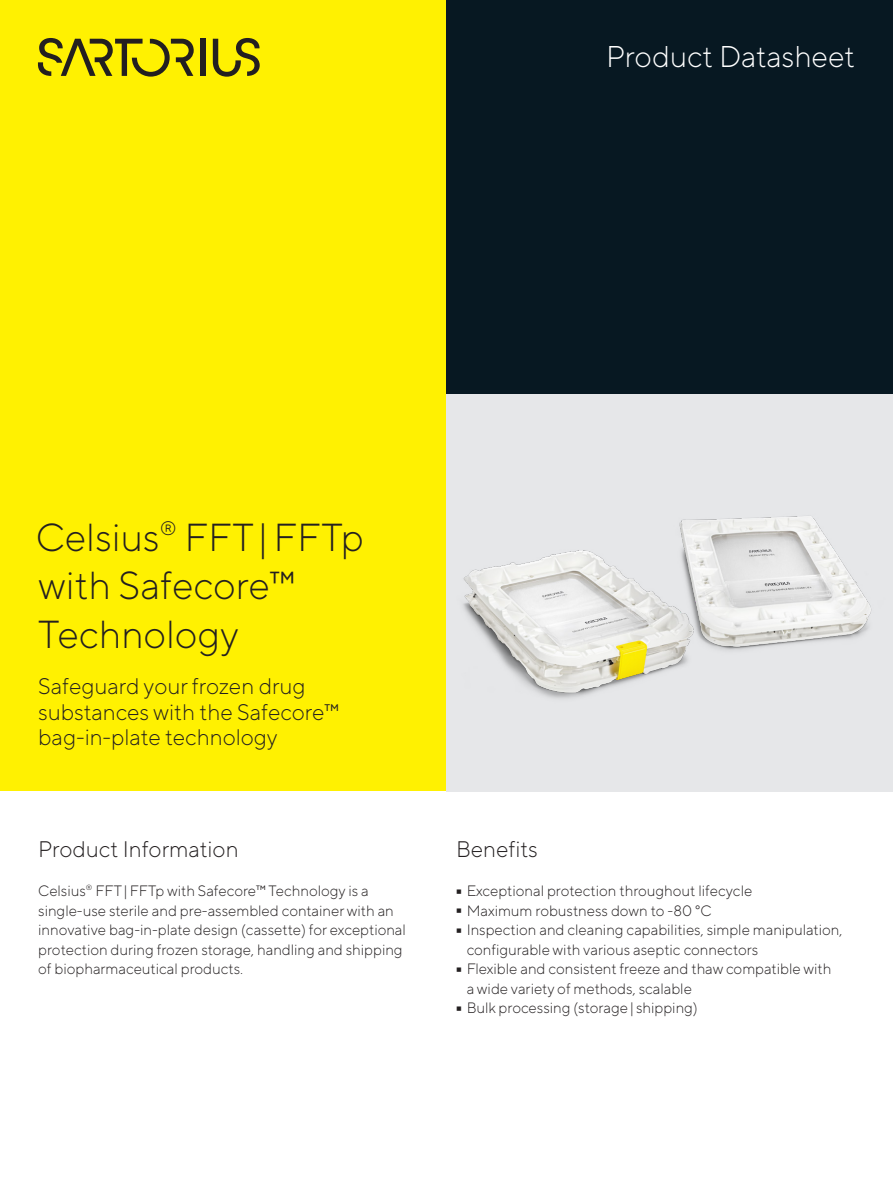
<style>
.page{position:relative;width:893px;height:1191px;background:#fff}
.page>*{position:absolute;margin:0;border:0;box-sizing:border-box;transform-origin:0 0}
.t1{font:300 95.25px "TT Norms Pro";color:#231f20;scale:.16 1}
.t2{font:300 39px/48.8px "TT Norms Pro";color:#231f20}
.t3{font:300 30px "TT Norms Pro";color:#fff}
.t4{font:300 22.5px/26px "TT Norms Pro";color:#231f20}
.t5{font:300 15px/19.5px "TT Norms Pro";color:#231f20}
</style>
<div class="page">
<div style="left:0;top:0;width:446px;height:791px;background:#fff101"></div>
<div style="left:446px;top:0;width:447px;height:395px;background:#071822"></div>
<div style="left:200px;top:39px;width:5px;height:37px;background:#231f20"></div>
<svg style="left:213px;top:38px;width:47px;height:39px"></svg>
<svg style="left:38px;top:38px;width:156px;height:39px"></svg>
<div style="left:446px;top:394px;width:447px;height:397px;background:#e6e7e9"></div>
<img style="left:463px;top:516px;width:409px;height:183px">
<h3 class="t3" style="left:606px;top:35px;width:250px">Product Datasheet</h3>
<h2 class="t2" style="left:36px;top:509px;width:329px">Celsius<sup>®</sup> FFT|FFTp with Safecore™<br>Technology</h2>
<h3 class="t4" style="left:38px;top:671px;width:303px">Safeguard your frozen drug substances with the Safecore™ bag-in-plate technology</h3>
<h3 class="t4" style="left:38px;top:834px;width:202px">Product Information</h3>
<p class="t5" style="left:38px;top:880px;width:369px">Celsius<sup>®</sup> FFT|FFTp with Safecore™ Technology is a single-use sterile and pre-assembled container with an innovative bag-in-plate design (cassette) for exceptional protection during frozen storage, handling and shipping of biopharmaceutical products.</p>
<h3 class="t4" style="left:456px;top:834px;width:83px">Benefits</h3>
<h1 class="t1" style="left:456px;top:817px;width:38px">-</h1>
<p class="t5" style="left:467px;top:880px;width:287px">Exceptional protection throughout lifecycle</p>
<h1 class="t1" style="left:456px;top:837px;width:38px">-</h1>
<p class="t5" style="left:467px;top:899px;width:246px">Maximum robustness down to -80 °C</p>
<h1 class="t1" style="left:456px;top:856px;width:38px">-</h1>
<p class="t5" style="left:467px;top:919px;width:377px">Inspection and cleaning capabilities, simple manipulation, configurable with various aseptic connectors</p>
<h1 class="t1" style="left:456px;top:895px;width:38px">-</h1>
<p class="t5" style="left:467px;top:958px;width:366px">Flexible and consistent freeze and thaw compatible with a wide variety of methods, scalable</p>
<h1 class="t1" style="left:456px;top:934px;width:38px">-</h1>
<p class="t5" style="left:467px;top:997px;width:233px">Bulk processing (storage| shipping)</p>
</div>
